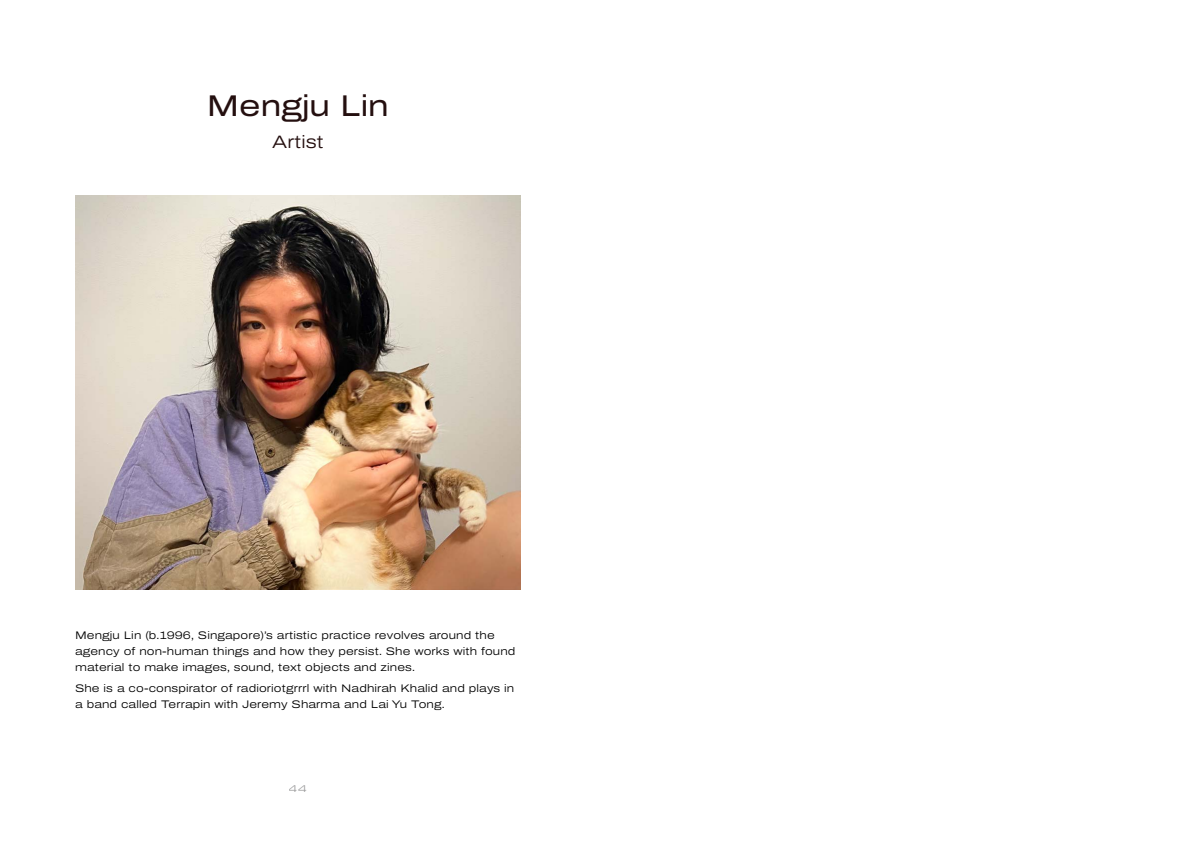
<style>
.page{position:relative;width:1191px;height:842px;background:#fff}
.page>*{position:absolute;margin:0;border:0;box-sizing:border-box;transform-origin:0 0}
.t1{font:30px "Archivo Expanded";color:#240f0f}
.t2{font:300 18px "Archivo Expanded";color:#240f0f}
.t3{font:300 11px/16px "Archivo Expanded";letter-spacing:.01em;color:#000}
.t4{font:9px "Michroma";color:#58585a}
</style>
<div class="page">
<img style="left:75px;top:195px;width:445px;height:395px">
<h1 class="t1" style="left:207px;top:83px;width:183px">Mengju Lin</h1>
<h2 class="t2" style="left:272px;top:128px;width:53px">Artist</h2>
<p class="t3" style="left:75px;top:627px;width:442px">Mengju Lin (b.1996, Singapore)’s artistic practice revolves around the agency of non-human things and how they persist. She works with found material to make images, sound, text objects and zines.</p>
<p class="t3" style="left:75px;top:681px;width:441px">She is a co-conspirator of radioriotgrrrl with Nadhirah Khalid and plays in a band called Terrapin with Jeremy Sharma and Lai Yu Tong.</p>
<p class="t4" style="left:289px;top:783px;width:19px">44</p>
</div>
